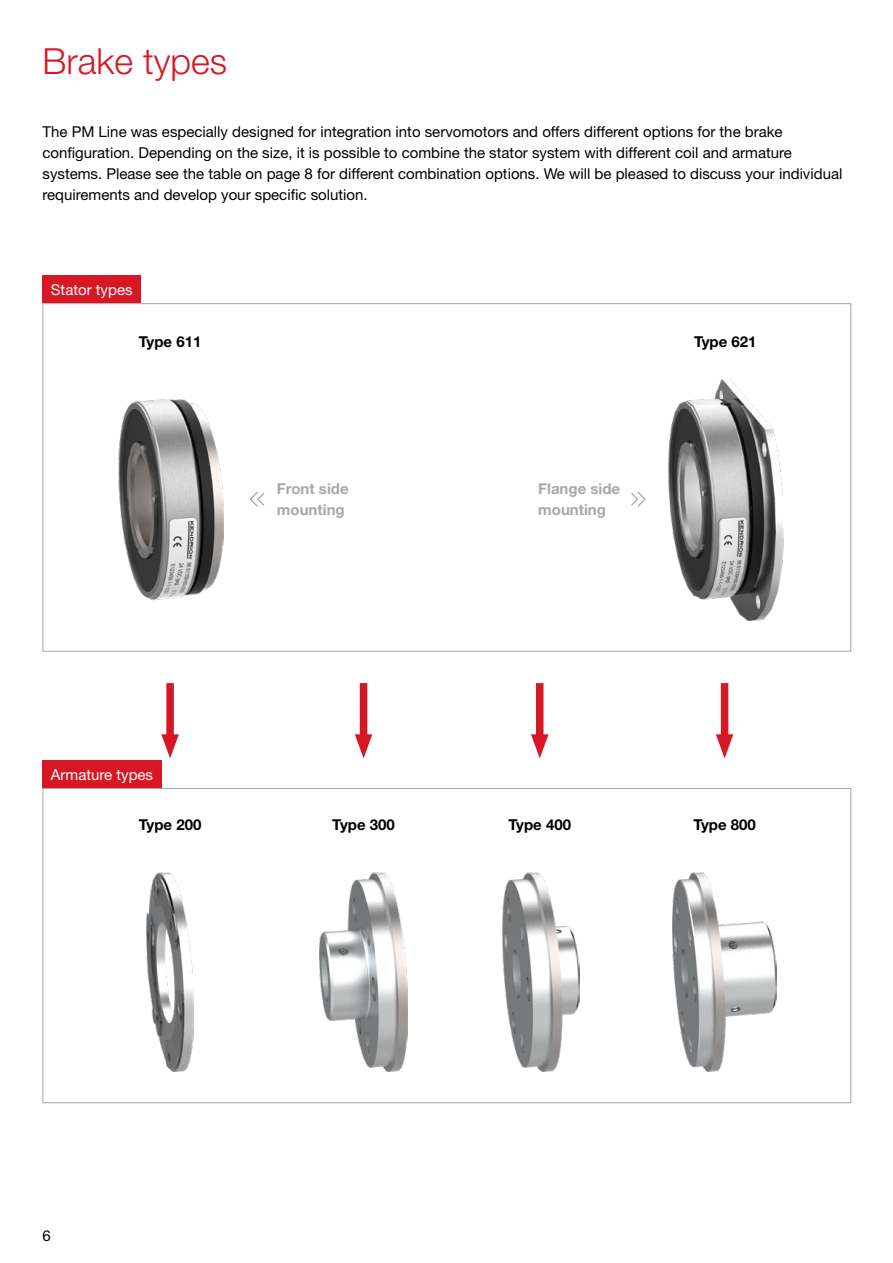
<style>
.page{position:relative;width:893px;height:1263px;background:#fff}
.page>*{position:absolute;margin:0;border:0;box-sizing:border-box;transform-origin:0 0}
.t1{font:300 36px "Helvetica Neue LT Pro";color:#d81724}
.t2{font:15px/21px "Helvetica Neue LT Pro";color:#000}
.t3{font:700 15px "Helvetica Neue LT Pro";color:#000}
.t4{font:700 15px/21px "Helvetica Neue LT Pro";color:#a7a7a8}
.t5{font:15px "Helvetica Neue LT Pro";color:#fff}
</style>
<div class="page">
<img style="left:118px;top:400px;width:105px;height:201px">
<div style="left:43px;top:276px;width:98px;height:27px;background:#d81724"></div>
<img style="left:668px;top:379px;width:115px;height:241px">
<img style="left:502px;top:872px;width:77px;height:200px">
<img style="left:672px;top:872px;width:105px;height:200px">
<img style="left:319px;top:872px;width:89px;height:200px">
<img style="left:147px;top:872px;width:46px;height:200px">
<svg style="left:250px;top:492px;width:14px;height:15px"></svg>
<svg style="left:631px;top:492px;width:15px;height:15px"></svg>
<div style="left:43px;top:760px;width:119px;height:28px;background:#d81724"></div>
<div style="left:166px;top:683px;width:8px;height:61px;background:#d81724"></div>
<svg style="left:161px;top:734px;width:18px;height:24px"></svg>
<div style="left:360px;top:683px;width:7px;height:61px;background:#d81724"></div>
<svg style="left:355px;top:734px;width:17px;height:24px"></svg>
<div style="left:536px;top:683px;width:7px;height:61px;background:#d81724"></div>
<svg style="left:531px;top:734px;width:17px;height:24px"></svg>
<div style="left:721px;top:683px;width:7px;height:61px;background:#d81724"></div>
<svg style="left:716px;top:734px;width:17px;height:24px"></svg>
<h1 class="t1" style="left:43px;top:39px;width:186px">Brake types</h1>
<p class="t2" style="left:43px;top:121px;width:801px">The PM Line was especially designed for integration into servomotors and offers different options for the brake configuration. Depending on the size, it is possible to combine the stator system with different coil and armature systems. Please see the table on page 8 for different combination options. We will be pleased to discuss your individual requirements and develop your specific solution.</p>
<p class="t5" style="left:51px;top:280px;width:83px">Stator types</p>
<p class="t3" style="left:139px;top:332px;width:64px">Type 611</p>
<p class="t3" style="left:694px;top:332px;width:64px">Type 621</p>
<p class="t4" style="left:277px;top:478px;width:73px">Front side mounting</p>
<p class="t4" style="left:538px;top:478px;width:83px">Flange side mounting</p>
<p class="t5" style="left:51px;top:765px;width:104px">Armature types</p>
<p class="t3" style="left:139px;top:815px;width:64px">Type 200</p>
<p class="t3" style="left:332px;top:815px;width:64px">Type 300</p>
<p class="t3" style="left:508px;top:815px;width:64px">Type 400</p>
<p class="t3" style="left:693px;top:815px;width:64px">Type 800</p>
<p class="t2" style="left:43px;top:1225px;width:10px">6</p>
</div>
